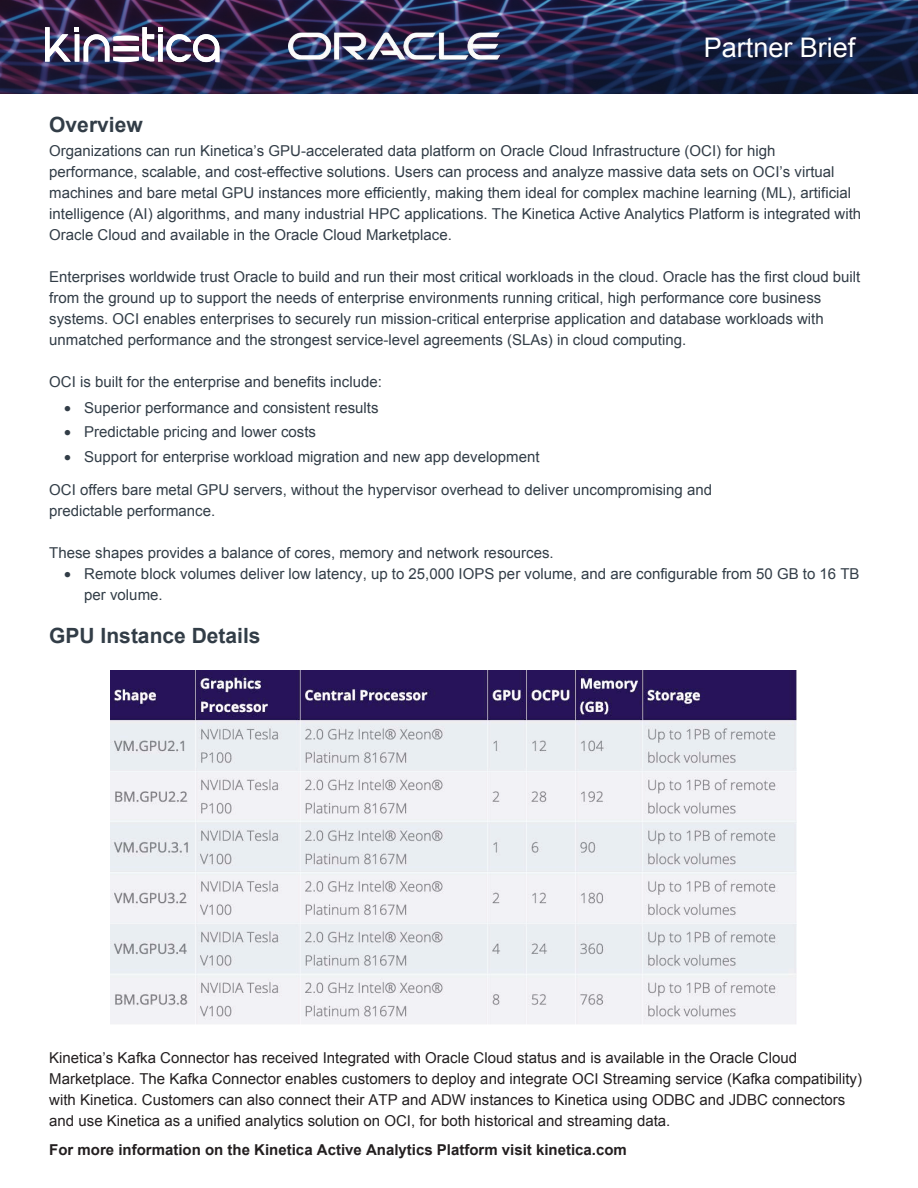
<style>
.page{position:relative;width:918px;height:1188px;background:#fff}
.page>*{position:absolute;margin:0;border:0;box-sizing:border-box;transform-origin:0 0}
.t1{font:27px "Arial";color:#fff}
.t2{font:700 21px "Arial";color:#323d47}
.t3{font:15px/21px "Arial";color:#323d47}
.t4{font:15px/21px "Arial";color:#231f20}
.t5{font:700 15px "Arial";color:#231f20}
</style>
<div class="page">
<img style="left:0;top:0;width:918px;height:94px">
<img style="left:45px;top:27px;width:174px;height:36px">
<img style="left:288px;top:25px;width:211px;height:42px">
<img style="left:111px;top:671px;width:686px;height:353px">
<h1 class="t1" style="left:704px;top:30px;width:153px">Partner Brief</h1>
<h2 class="t2" style="left:49px;top:111px;width:95px">Overview</h2>
<p class="t3" style="left:49px;top:140px;width:813px">Organizations can run Kinetica’s GPU-accelerated data platform on Oracle Cloud Infrastructure (OCI) for high performance, scalable, and cost-effective solutions. Users can process and analyze massive data sets on OCI’s virtual machines and bare metal GPU instances more efficiently, making them ideal for complex machine learning (ML), artificial intelligence (AI) algorithms, and many industrial HPC applications. The Kinetica Active Analytics Platform is integrated with Oracle Cloud and available in the Oracle Cloud Marketplace.</p>
<p class="t3" style="left:49px;top:266px;width:813px">Enterprises worldwide trust Oracle to build and run their most critical workloads in the cloud. Oracle has the first cloud built from the ground up to support the needs of enterprise environments running critical, high performance core business systems. OCI enables enterprises to securely run mission-critical enterprise application and database workloads with unmatched performance and the strongest service-level agreements (SLAs) in cloud computing.</p>
<p class="t3" style="left:49px;top:372px;width:334px">OCI is built for the enterprise and benefits include:</p>
<p class="t3" style="left:64px;top:398px;width:316px">• Superior performance and consistent results</p>
<p class="t3" style="left:64px;top:422px;width:253px">• Predictable pricing and lower costs</p>
<p class="t3" style="left:64px;top:446px;width:477px">• Support for enterprise workload migration and new app development</p>
<p class="t3" style="left:49px;top:479px;width:664px">OCI offers bare metal GPU servers, without the hypervisor overhead to deliver uncompromising and predictable performance.</p>
<p class="t3" style="left:49px;top:542px;width:506px">These shapes provides a balance of cores, memory and network resources.</p>
<p class="t3" style="left:84px;top:564px;width:777px;text-indent:-20px">• Remote block volumes deliver low latency, up to 25,000 IOPS per volume, and are configurable from 50 GB to 16 TB per volume.</p>
<h2 class="t2" style="left:49px;top:622px;width:213px">GPU Instance Details</h2>
<p class="t4" style="left:49px;top:1047px;width:814px">Kinetica’s Kafka Connector has received Integrated with Oracle Cloud status and is available in the Oracle Cloud Marketplace. The Kafka Connector enables customers to deploy and integrate OCI Streaming service (Kafka compatibility) with Kinetica. Customers can also connect their ATP and ADW instances to Kinetica using ODBC and JDBC connectors and use Kinetica as a unified analytics solution on OCI, for both historical and streaming data.</p>
<p class="t5" style="left:49px;top:1140px;width:579px">For more information on the Kinetica Active Analytics Platform visit kinetica.com</p>
</div>
